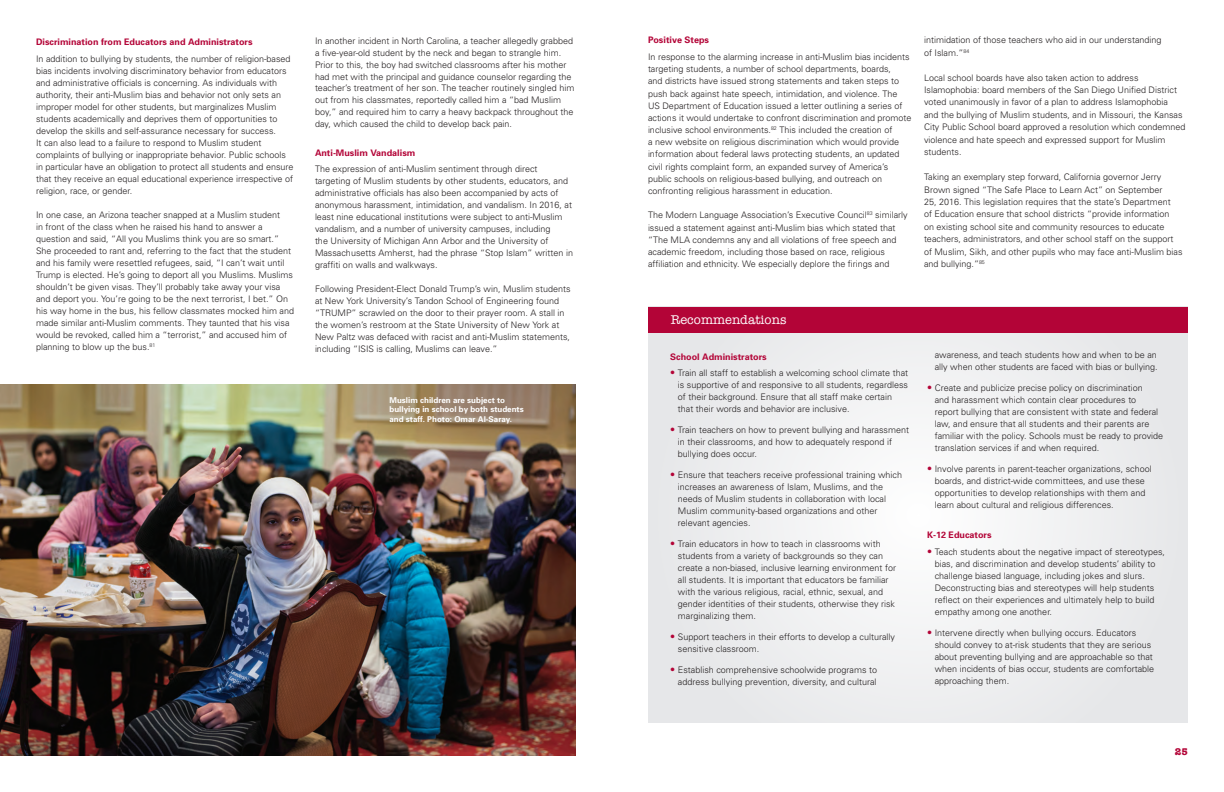
<style>
.page{position:relative;width:1224px;height:792px;background:#fff}
.page>*{position:absolute;margin:0;border:0;box-sizing:border-box;transform-origin:0 0}
.t1{font:13px "American Typewriter";color:#fff}
.t2{font:700 10px "American Typewriter";color:#b30437}
.t3{font:300 9px/12px "Univers";color:#231f20}
.t4{font:700 9px "Univers";color:#b30437}
.t5{font:700 8px/9.6px "Univers";color:#fff}
.s1{font-size:10px;color:#b30437}
</style>
<div class="page">
<div style="left:648px;top:307px;width:540px;height:416px;background:#eeeef0"></div>
<img style="left:0;top:384px;width:576px;height:372px">
<div style="left:648px;top:307px;width:540px;height:26px;background:#b30437"></div>
<p class="t4" style="left:36px;top:36px;width:218px">Discrimination from Educators and Administrators</p>
<p class="t3" style="left:36px;top:52px;width:259px">In addition to bullying by students, the number of religion-based bias incidents involving discriminatory behavior from educators and administrative officials is concerning. As individuals with authority, their anti-Muslim bias and behavior not only sets an improper model for other students, but marginalizes Muslim students academically and deprives them of opportunities to develop the skills and self-assurance necessary for success.<br>It can also lead to a failure to respond to Muslim student complaints of bullying or inappropriate behavior. Public schools in particular have an obligation to protect all students and ensure that they receive an equal educational experience irrespective of religion, race, or gender.</p>
<p class="t3" style="left:36px;top:208px;width:260px">In one case, an Arizona teacher snapped at a Muslim student<br>in front of the class when he raised his hand to answer a question and said, “All you Muslims think you are so smart.” She proceeded to rant and, referring to the fact that the student and his family were resettled refugees, said, “I can’t wait until Trump is elected. He’s going to deport all you Muslims. Muslims shouldn’t be given visas. They’ll probably take away your visa and deport you. You’re going to be the next terrorist, I bet.” On his way home in the bus, his fellow classmates mocked him and made similar anti-Muslim comments. They taunted that his visa would be revoked, called him a “terrorist,” and accused him of planning to blow up the bus.<sup>81</sup></p>
<p class="t3" style="left:315px;top:34px;width:261px">In another incident in North Carolina, a teacher allegedly grabbed a five-year-old student by the neck and began to strangle him.<br>Prior to this, the boy had switched classrooms after his mother had met with the principal and guidance counselor regarding the teacher’s treatment of her son. The teacher routinely singled him out from his classmates, reportedly called him a “bad Muslim boy,” and required him to carry a heavy backpack throughout the day, which caused the child to develop back pain.</p>
<p class="t4" style="left:315px;top:147px;width:102px">Anti-Muslim Vandalism</p>
<p class="t3" style="left:315px;top:163px;width:260px">The expression of anti-Muslim sentiment through direct targeting of Muslim students by other students, educators, and administrative officials has also been accompanied by acts of anonymous harassment, intimidation, and vandalism. In 2016, at least nine educational institutions were subject to anti-Muslim vandalism, and a number of university campuses, including<br>the University of Michigan Ann Arbor and the University of Massachusetts Amherst, had the phrase “Stop Islam” written in graffiti on walls and walkways.</p>
<p class="t3" style="left:315px;top:283px;width:257px">Following President-Elect Donald Trump’s win, Muslim students at New York University’s Tandon School of Engineering found “TRUMP” scrawled on the door to their prayer room. A stall in the women’s restroom at the State University of New York at New Paltz was defaced with racist and anti-Muslim statements, including “ISIS is calling, Muslims can leave.”</p>
<p class="t5" style="left:390px;top:395px;width:136px">Muslim children are subject to bullying in school by both students and staff. Photo: Omar Al-Saray.</p>
<p class="t4" style="left:648px;top:34px;width:63px">Positive Steps</p>
<p class="t3" style="left:648px;top:51px;width:265px">In response to the alarming increase in anti-Muslim bias incidents targeting students, a number of school departments, boards,<br>and districts have issued strong statements and taken steps to push back against hate speech, intimidation, and violence. The US Department of Education issued a letter outlining a series of actions it would undertake to confront discrimination and promote inclusive school environments.<sup>82</sup> This included the creation of<br>a new website on religious discrimination which would provide information about federal laws protecting students, an updated civil rights complaint form, an expanded survey of America’s public schools on religious-based bullying, and outreach on confronting religious harassment in education.</p>
<p class="t3" style="left:648px;top:209px;width:261px">The Modern Language Association’s Executive Council<sup>83</sup> similarly issued a statement against anti-Muslim bias which stated that “The MLA condemns any and all violations of free speech and academic freedom, including those based on race, religious affiliation and ethnicity. We especially deplore the firings and</p>
<p class="t3" style="left:924px;top:34px;width:239px;line-height:12.4px">intimidation of those teachers who aid in our understanding of Islam.”<sup>84</sup></p>
<p class="t3" style="left:924px;top:71px;width:263px;line-height:12.4px">Local school boards have also taken action to address Islamophobia: board members of the San Diego Unified District voted unanimously in favor of a plan to address Islamophobia<br>and the bullying of Muslim students, and in Missouri, the Kansas City Public School board approved a resolution which condemned violence and hate speech and expressed support for Muslim students.</p>
<p class="t3" style="left:924px;top:170px;width:260px;line-height:12.4px">Taking an exemplary step forward, California governor Jerry Brown signed “The Safe Place to Learn Act” on September<br>25, 2016. This legislation requires that the state’s Department<br>of Education ensure that school districts “provide information<br>on existing school site and community resources to educate teachers, administrators, and other school staff on the support of Muslim, Sikh, and other pupils who may face anti-Muslim bias and bullying.”<sup>85</sup></p>
<p class="t1" style="left:671px;top:310px;width:117px">Recommendations</p>
<p class="t4" style="left:670px;top:351px;width:98px">School Administrators</p>
<p class="t3" style="left:678px;top:367px;width:232px;text-indent:-8px"><span class="s1">•</span> Train all staff to establish a welcoming school climate that is supportive of and responsive to all students, regardless of their background. Ensure that all staff make certain that their words and behavior are inclusive.</p>
<p class="t3" style="left:678px;top:424px;width:233px;text-indent:-8px"><span class="s1">•</span> Train teachers on how to prevent bullying and harassment in their classrooms, and how to adequately respond if bullying does occur.</p>
<p class="t3" style="left:678px;top:469px;width:226px;text-indent:-8px"><span class="s1">•</span> Ensure that teachers receive professional training which increases an awareness of Islam, Muslims, and the needs of Muslim students in collaboration with local Muslim community-based organizations and other relevant agencies.</p>
<p class="t3" style="left:678px;top:538px;width:220px;text-indent:-8px"><span class="s1">•</span> Train educators in how to teach in classrooms with students from a variety of backgrounds so they can create a non-biased, inclusive learning environment for all students. It is important that educators be familiar with the various religious, racial, ethnic, sexual, and gender identities of their students, otherwise they risk marginalizing them.</p>
<p class="t3" style="left:678px;top:631px;width:219px;text-indent:-8px"><span class="s1">•</span> Support teachers in their efforts to develop a culturally sensitive classroom.</p>
<p class="t3" style="left:670px;top:664px;width:208px;text-align:right"><span class="s1">•</span> Establish comprehensive schoolwide programs to address bullying prevention, diversity, and cultural</p>
<p class="t3" style="left:935px;top:349px;width:225px">awareness, and teach students how and when to be an ally when other students are faced with bias or bullying.</p>
<p class="t3" style="left:935px;top:382px;width:230px;text-indent:-8px"><span class="s1">•</span> Create and publicize precise policy on discrimination<br>and harassment which contain clear procedures to<br>report bullying that are consistent with state and federal law, and ensure that all students and their parents are familiar with the policy. Schools must be ready to provide translation services if and when required.</p>
<p class="t3" style="left:935px;top:463px;width:219px;text-indent:-8px"><span class="s1">•</span> Involve parents in parent-teacher organizations, school boards, and district-wide committees, and use these opportunities to develop relationships with them and learn about cultural and religious differences.</p>
<p class="t4" style="left:927px;top:529px;width:66px">K-12 Educators</p>
<p class="t3" style="left:935px;top:545px;width:232px;text-indent:-8px"><span class="s1">•</span> Teach students about the negative impact of stereotypes, bias, and discrimination and develop students’ ability to challenge biased language, including jokes and slurs.<br>Deconstructing bias and stereotypes will help students reflect on their experiences and ultimately help to build empathy among one another.</p>
<p class="t3" style="left:935px;top:626px;width:221px;text-indent:-8px"><span class="s1">•</span> Intervene directly when bullying occurs. Educators should convey to at-risk students that they are serious about preventing bullying and are approachable so that when incidents of bias occur, students are comfortable approaching them.</p>
<p class="t2" style="left:1175px;top:743px;width:15px">25</p>
</div>
